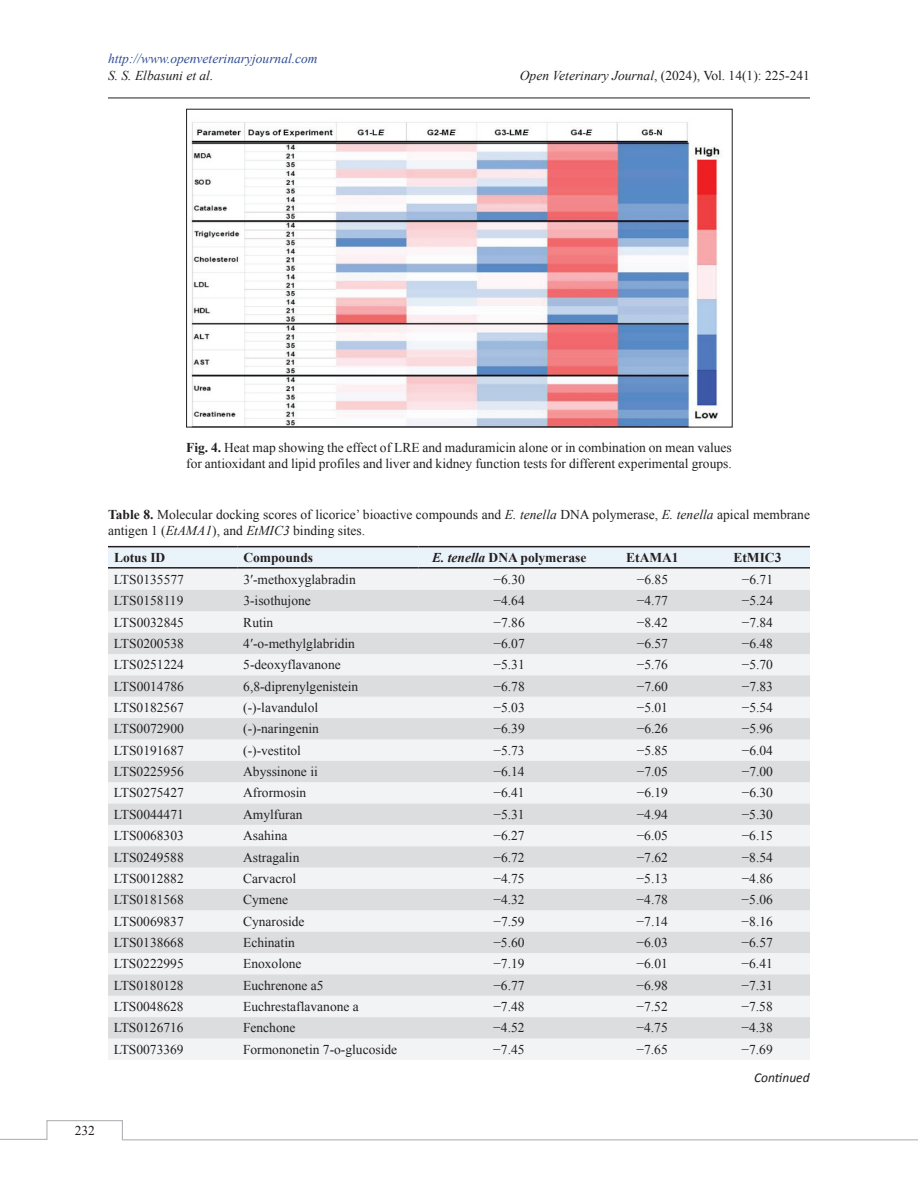
<style>
.page{position:relative;width:918px;height:1188px;background:#fff}
.page>*{position:absolute;margin:0;border:0;box-sizing:border-box;transform-origin:0 0}
.t1{font:13.5px/16.2px "Times New Roman";color:#231f20}
.t2{font:700 13.5px "Times New Roman";color:#231f20}
.t3{font:italic 13.5px "Times New Roman";color:#304d94}
.t4{font:italic 13.5px "Times New Roman";color:#231f20}
.t5{font:italic 13.5px "Calibri";color:#231f20}
.s1{font-style:italic}
.s2{font-weight:700}
</style>
<div class="page">
<hr style="left:108px;top:98px;width:702px;height:1px;background:#231f20">
<svg style="left:0;top:1120px;width:918px;height:21px"></svg>
<div style="left:108px;top:547px;width:702px;height:20px;background:#ebf3fa"></div>
<div style="left:108px;top:569px;width:702px;height:491px;background:#f2f3f4"></div>
<svg style="left:108px;top:590px;width:702px;height:448px;fill:#dcdddf"></svg>
<hr style="left:108px;top:546px;width:129px;height:1px;background:#231f20">
<hr style="left:237px;top:546px;width:181px;height:1px;background:#231f20">
<hr style="left:418px;top:546px;width:182px;height:1px;background:#231f20">
<hr style="left:600px;top:546px;width:105px;height:1px;background:#231f20">
<hr style="left:705px;top:546px;width:105px;height:1px;background:#231f20">
<hr style="left:108px;top:567px;width:129px;height:2px;background:#231f20">
<hr style="left:237px;top:567px;width:181px;height:2px;background:#231f20">
<hr style="left:418px;top:567px;width:182px;height:2px;background:#231f20">
<hr style="left:600px;top:567px;width:105px;height:2px;background:#231f20">
<hr style="left:705px;top:567px;width:105px;height:2px;background:#231f20">
<img style="left:191px;top:122px;width:529px;height:303px">
<p class="t3" style="left:108px;top:50px;width:211px">http://www.openveterinaryjournal.com</p>
<p class="t4" style="left:108px;top:66px;width:107px">S. S. Elbasuni et al.</p>
<p class="t1" style="left:520px;top:67px;width:292px"><span class="s1">Open Veterinary Journal</span>, (2024), Vol. 14(1): 225-241</p>
<p class="t1" style="left:186px;top:439px;width:547px"><span class="s2">Fig. 4.</span> Heat map showing the effect of LRE and maduramicin alone or in combination on mean values for antioxidant and lipid profiles and liver and kidney function tests for different experimental groups.</p>
<p class="t1" style="left:108px;top:506px;width:704px"><span class="s2">Table 8.</span> Molecular docking scores of licorice’ bioactive compounds and <span class="s1">E. tenella</span> DNA polymerase, <span class="s1">E. tenella</span> apical membrane antigen 1 (<span class="s1">EtAMA1</span>), and <span class="s1">EtMIC3</span> binding sites.</p>
<p class="t2" style="left:114px;top:548px;width:53px">Lotus ID</p>
<p class="t2" style="left:243px;top:548px;width:71px">Compounds</p>
<p class="t2" style="left:432px;top:548px;width:156px"><span class="s1">E. tenella</span> DNA polymerase</p>
<p class="t2" style="left:626px;top:548px;width:54px">EtAMA1</p>
<p class="t2" style="left:733px;top:548px;width:49px">EtMIC3</p>
<p class="t1" style="left:114px;top:571px;width:72px">LTS0135577</p>
<p class="t1" style="left:243px;top:571px;width:114px">3′-methoxyglabradin</p>
<p class="t1" style="left:494px;top:571px;width:33px">−6.30</p>
<p class="t1" style="left:637px;top:571px;width:33px">−6.85</p>
<p class="t1" style="left:742px;top:571px;width:33px">−6.71</p>
<p class="t1" style="left:114px;top:592px;width:71px">LTS0158119</p>
<p class="t1" style="left:243px;top:592px;width:69px">3-isothujone</p>
<p class="t1" style="left:494px;top:592px;width:33px">−4.64</p>
<p class="t1" style="left:637px;top:592px;width:33px">−4.77</p>
<p class="t1" style="left:742px;top:592px;width:33px">−5.24</p>
<p class="t1" style="left:114px;top:614px;width:72px">LTS0032845</p>
<p class="t1" style="left:243px;top:614px;width:32px">Rutin</p>
<p class="t1" style="left:494px;top:614px;width:33px">−7.86</p>
<p class="t1" style="left:637px;top:614px;width:33px">−8.42</p>
<p class="t1" style="left:742px;top:614px;width:33px">−7.84</p>
<p class="t1" style="left:114px;top:635px;width:72px">LTS0200538</p>
<p class="t1" style="left:243px;top:635px;width:113px">4′-o-methylglabridin</p>
<p class="t1" style="left:494px;top:635px;width:33px">−6.07</p>
<p class="t1" style="left:637px;top:635px;width:33px">−6.57</p>
<p class="t1" style="left:742px;top:635px;width:33px">−6.48</p>
<p class="t1" style="left:114px;top:657px;width:72px">LTS0251224</p>
<p class="t1" style="left:243px;top:657px;width:99px">5-deoxyflavanone</p>
<p class="t1" style="left:494px;top:657px;width:33px">−5.31</p>
<p class="t1" style="left:637px;top:657px;width:33px">−5.76</p>
<p class="t1" style="left:742px;top:657px;width:33px">−5.70</p>
<p class="t1" style="left:114px;top:678px;width:72px">LTS0014786</p>
<p class="t1" style="left:243px;top:678px;width:117px">6,8-diprenylgenistein</p>
<p class="t1" style="left:494px;top:678px;width:33px">−6.78</p>
<p class="t1" style="left:637px;top:678px;width:33px">−7.60</p>
<p class="t1" style="left:742px;top:678px;width:33px">−7.83</p>
<p class="t1" style="left:114px;top:699px;width:72px">LTS0182567</p>
<p class="t1" style="left:243px;top:699px;width:76px">(-)-lavandulol</p>
<p class="t1" style="left:494px;top:699px;width:33px">−5.03</p>
<p class="t1" style="left:637px;top:699px;width:33px">−5.01</p>
<p class="t1" style="left:742px;top:699px;width:33px">−5.54</p>
<p class="t1" style="left:114px;top:721px;width:72px">LTS0072900</p>
<p class="t1" style="left:243px;top:721px;width:77px">(-)-naringenin</p>
<p class="t1" style="left:494px;top:721px;width:33px">−6.39</p>
<p class="t1" style="left:637px;top:721px;width:33px">−6.26</p>
<p class="t1" style="left:742px;top:721px;width:33px">−5.96</p>
<p class="t1" style="left:114px;top:742px;width:72px">LTS0191687</p>
<p class="t1" style="left:243px;top:742px;width:59px">(-)-vestitol</p>
<p class="t1" style="left:493px;top:742px;width:33px">−5.73</p>
<p class="t1" style="left:637px;top:742px;width:33px">−5.85</p>
<p class="t1" style="left:742px;top:742px;width:33px">−6.04</p>
<p class="t1" style="left:114px;top:763px;width:72px">LTS0225956</p>
<p class="t1" style="left:243px;top:763px;width:76px">Abyssinone ii</p>
<p class="t1" style="left:493px;top:763px;width:33px">−6.14</p>
<p class="t1" style="left:637px;top:763px;width:33px">−7.05</p>
<p class="t1" style="left:742px;top:763px;width:33px">−7.00</p>
<p class="t1" style="left:114px;top:785px;width:72px">LTS0275427</p>
<p class="t1" style="left:243px;top:785px;width:64px">Afrormosin</p>
<p class="t1" style="left:493px;top:785px;width:33px">−6.41</p>
<p class="t1" style="left:637px;top:785px;width:33px">−6.19</p>
<p class="t1" style="left:742px;top:785px;width:33px">−6.30</p>
<p class="t1" style="left:114px;top:806px;width:72px">LTS0044471</p>
<p class="t1" style="left:243px;top:806px;width:61px">Amylfuran</p>
<p class="t1" style="left:493px;top:806px;width:33px">−5.31</p>
<p class="t1" style="left:637px;top:806px;width:33px">−4.94</p>
<p class="t1" style="left:742px;top:806px;width:33px">−5.30</p>
<p class="t1" style="left:114px;top:827px;width:72px">LTS0068303</p>
<p class="t1" style="left:243px;top:827px;width:46px">Asahina</p>
<p class="t1" style="left:493px;top:827px;width:33px">−6.27</p>
<p class="t1" style="left:637px;top:827px;width:33px">−6.05</p>
<p class="t1" style="left:742px;top:827px;width:33px">−6.15</p>
<p class="t1" style="left:114px;top:849px;width:72px">LTS0249588</p>
<p class="t1" style="left:243px;top:849px;width:58px">Astragalin</p>
<p class="t1" style="left:493px;top:849px;width:33px">−6.72</p>
<p class="t1" style="left:637px;top:849px;width:33px">−7.62</p>
<p class="t1" style="left:742px;top:849px;width:33px">−8.54</p>
<p class="t1" style="left:114px;top:870px;width:72px">LTS0012882</p>
<p class="t1" style="left:243px;top:870px;width:55px">Carvacrol</p>
<p class="t1" style="left:493px;top:870px;width:33px">−4.75</p>
<p class="t1" style="left:637px;top:870px;width:33px">−5.13</p>
<p class="t1" style="left:742px;top:870px;width:33px">−4.86</p>
<p class="t1" style="left:114px;top:891px;width:72px">LTS0181568</p>
<p class="t1" style="left:243px;top:891px;width:46px">Cymene</p>
<p class="t1" style="left:493px;top:891px;width:33px">−4.32</p>
<p class="t1" style="left:637px;top:891px;width:33px">−4.78</p>
<p class="t1" style="left:742px;top:891px;width:33px">−5.06</p>
<p class="t1" style="left:114px;top:913px;width:72px">LTS0069837</p>
<p class="t1" style="left:243px;top:913px;width:63px">Cynaroside</p>
<p class="t1" style="left:493px;top:913px;width:33px">−7.59</p>
<p class="t1" style="left:637px;top:913px;width:33px">−7.14</p>
<p class="t1" style="left:742px;top:913px;width:33px">−8.16</p>
<p class="t1" style="left:114px;top:934px;width:72px">LTS0138668</p>
<p class="t1" style="left:243px;top:934px;width:53px">Echinatin</p>
<p class="t1" style="left:493px;top:934px;width:33px">−5.60</p>
<p class="t1" style="left:637px;top:934px;width:33px">−6.03</p>
<p class="t1" style="left:742px;top:934px;width:33px">−6.57</p>
<p class="t1" style="left:114px;top:956px;width:72px">LTS0222995</p>
<p class="t1" style="left:243px;top:956px;width:60px">Enoxolone</p>
<p class="t1" style="left:493px;top:956px;width:33px">−7.19</p>
<p class="t1" style="left:637px;top:956px;width:33px">−6.01</p>
<p class="t1" style="left:742px;top:956px;width:33px">−6.41</p>
<p class="t1" style="left:114px;top:977px;width:72px">LTS0180128</p>
<p class="t1" style="left:243px;top:977px;width:82px">Euchrenone a5</p>
<p class="t1" style="left:493px;top:977px;width:33px">−6.77</p>
<p class="t1" style="left:637px;top:977px;width:33px">−6.98</p>
<p class="t1" style="left:742px;top:977px;width:33px">−7.31</p>
<p class="t1" style="left:114px;top:998px;width:72px">LTS0048628</p>
<p class="t1" style="left:243px;top:998px;width:117px">Euchrestaflavanone a</p>
<p class="t1" style="left:493px;top:998px;width:33px">−7.48</p>
<p class="t1" style="left:637px;top:998px;width:33px">−7.52</p>
<p class="t1" style="left:742px;top:998px;width:33px">−7.58</p>
<p class="t1" style="left:114px;top:1020px;width:72px">LTS0126716</p>
<p class="t1" style="left:243px;top:1020px;width:54px">Fenchone</p>
<p class="t1" style="left:493px;top:1020px;width:33px">−4.52</p>
<p class="t1" style="left:637px;top:1020px;width:33px">−4.75</p>
<p class="t1" style="left:742px;top:1020px;width:33px">−4.38</p>
<p class="t1" style="left:114px;top:1041px;width:72px">LTS0073369</p>
<p class="t1" style="left:243px;top:1041px;width:156px">Formononetin 7-o-glucoside</p>
<p class="t1" style="left:493px;top:1041px;width:33px">−7.45</p>
<p class="t1" style="left:637px;top:1041px;width:33px">−7.65</p>
<p class="t1" style="left:742px;top:1041px;width:33px">−7.69</p>
<p class="t5" style="left:754px;top:1068px;width:57px">Continued</p>
<p class="t1" style="left:75px;top:1122px;width:22px">232</p>
</div>
